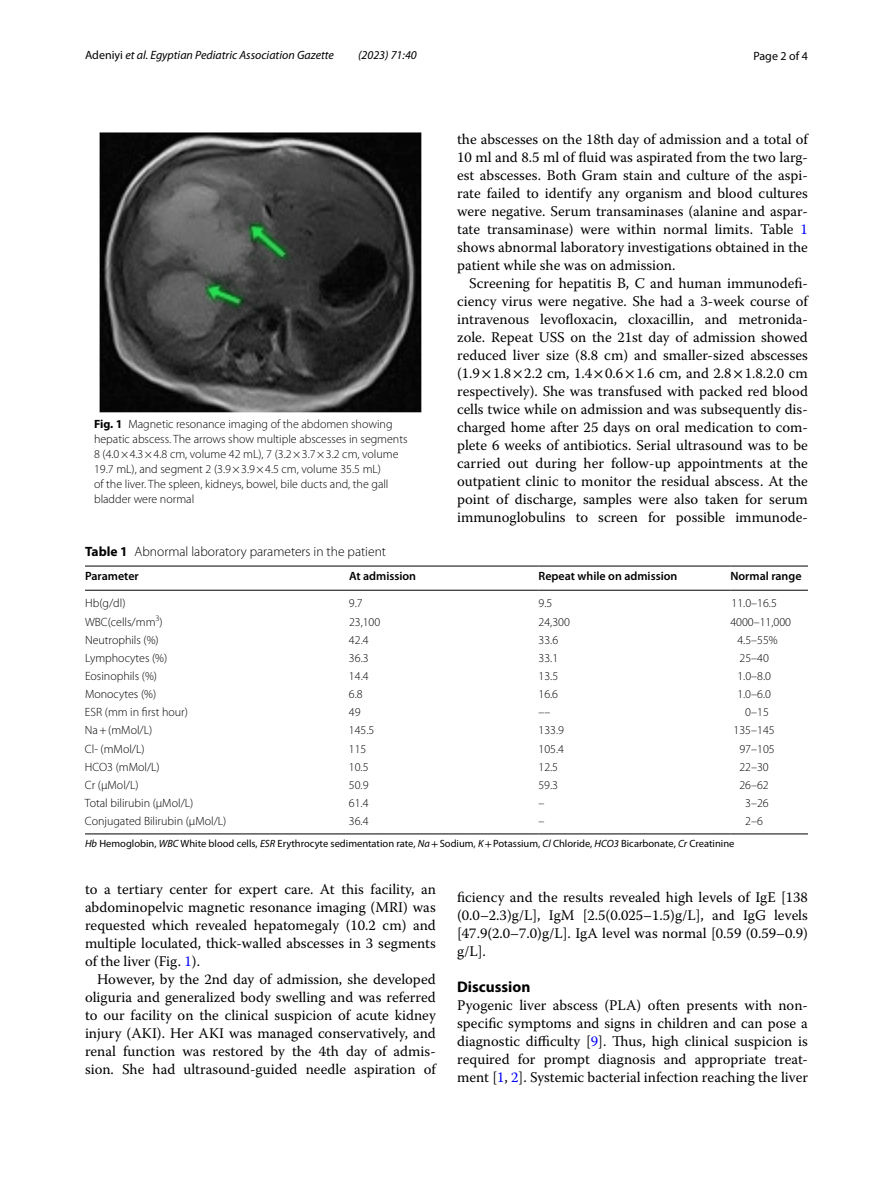
<style>
.page{position:relative;width:893px;height:1187px;background:#fff}
.page>*{position:absolute;margin:0;border:0;box-sizing:border-box;transform-origin:0 0}
.t1{font:700 15.45px "Myriad Pro";color:#000}
.t2{font:14.7px/18px "Warnock Pro";color:#000;text-align:justify}
.t3{font:300 13.5px "Myriad Pro";color:#000}
.t4{font:300 12px/15px "Myriad Pro";color:#000}
.t5{font:italic 12px "Myriad Pro";color:#000}
.t6{font:600 12px "Myriad Pro";color:#000}
.t7{font:12px "Myriad Pro";color:#000}
.t8{font:10.5px "Myriad Pro";color:#000}
.s1{font-style:normal}
.s2{font-weight:700}
.s3{color:#00f}
.s4{font-family:"STIX"}
.s5{font-style:italic}
</style>
<div class="page">
<img style="left:100px;top:133px;width:321px;height:279px">
<hr style="left:85px;top:565px;width:264px;height:1px;background:#000">
<hr style="left:85px;top:590px;width:264px;height:1px;background:#000">
<hr style="left:349px;top:565px;width:190px;height:1px;background:#000">
<hr style="left:349px;top:590px;width:190px;height:1px;background:#000">
<hr style="left:539px;top:565px;width:191px;height:1px;background:#000">
<hr style="left:539px;top:590px;width:191px;height:1px;background:#000">
<hr style="left:730px;top:565px;width:78px;height:1px;background:#000">
<hr style="left:730px;top:590px;width:78px;height:1px;background:#000">
<hr style="left:85px;top:833px;width:264px;height:1px;background:#000">
<hr style="left:349px;top:833px;width:190px;height:1px;background:#000">
<hr style="left:539px;top:833px;width:191px;height:1px;background:#000">
<hr style="left:730px;top:833px;width:78px;height:1px;background:#000">
<p class="t5" style="left:85px;top:48px;width:251px"><span class="s1">Adeniyi</span> et al. Egyptian Pediatric Association Gazette</p>
<p class="t5" style="left:358px;top:48px;width:60px">(2023) 71:40</p>
<p class="t7" style="left:753px;top:48px;width:56px">Page 2 of 4</p>
<p class="t4" style="left:94px;top:416px;width:315px"><span class="s2">Fig. 1</span> Magnetic resonance imaging of the abdomen showing hepatic abscess. The arrows show multiple abscesses in segments 8 (4.0×4.3×4.8 cm, volume 42 mL), 7 (3.2×3.7×3.2 cm, volume 19.7 mL), and segment 2 (3.9×3.9×4.5 cm, volume 35.5 mL)<br>of the liver. The spleen, kidneys, bowel, bile ducts and, the gall bladder were normal</p>
<p class="t3" style="left:85px;top:544px;width:303px"><span class="s2">Table 1</span> Abnormal laboratory parameters in the patient</p>
<p class="t2" style="left:457px;top:130px;width:352px">the abscesses on the 18th day of admission and a total of 10 ml and 8.5 ml of fluid was aspirated from the two larg&shy;est abscesses. Both Gram stain and culture of the aspi&shy;rate failed to identify any organism and blood cultures were negative. Serum transaminases (alanine and aspar&shy;tate transaminase) were within normal limits. Table <span class="s3">1 </span>shows abnormal laboratory investigations obtained in the patient while she was on admission.</p>
<p class="t2" style="left:457px;top:274px;width:352px;text-indent:12px">Screening for hepatitis B, C and human immunodefi&shy;ciency virus were negative. She had a 3-week course of intravenous levofloxacin, cloxacillin, and metronida&shy;zole. Repeat USS on the 21st day of admission showed reduced liver size (8.8 cm) and smaller-sized abscesses (1.9<span class="s4">×</span>1.8<span class="s4">×</span>2.2 cm, 1.4<span class="s4">×</span>0.6<span class="s4">×</span>1.6 cm, and 2.8<span class="s4">×</span>1.8.2.0 cm respectively). She was transfused with packed red blood cells twice while on admission and was subsequently dis&shy;charged home after 25 days on oral medication to com&shy;plete 6 weeks of antibiotics. Serial ultrasound was to be carried out during her follow-up appointments at the outpatient clinic to monitor the residual abscess. At the point of discharge, samples were also taken for serum immunoglobulins to screen for possible immunode-</p>
<p class="t6" style="left:85px;top:568px;width:55px">Parameter</p>
<p class="t6" style="left:349px;top:568px;width:69px">At admission</p>
<p class="t6" style="left:539px;top:568px;width:140px">Repeat while on admission</p>
<p class="t6" style="left:730px;top:568px;width:73px">Normal range</p>
<p class="t4" style="left:85px;top:596px;width:42px">Hb(g/dl)</p>
<p class="t4" style="left:349px;top:596px;width:15px">9.7</p>
<p class="t4" style="left:539px;top:596px;width:15px">9.5</p>
<p class="t4" style="left:731px;top:596px;width:47px">11.0–16.5</p>
<p class="t4" style="left:85px;top:614px;width:79px">WBC(cells/mm<sup>3</sup>)</p>
<p class="t4" style="left:349px;top:614px;width:33px">23,100</p>
<p class="t4" style="left:539px;top:614px;width:33px">24,300</p>
<p class="t4" style="left:730px;top:614px;width:62px">4000–11,000</p>
<p class="t4" style="left:85px;top:632px;width:75px">Neutrophils (%)</p>
<p class="t4" style="left:349px;top:632px;width:21px">42.4</p>
<p class="t4" style="left:539px;top:632px;width:21px">33.6</p>
<p class="t4" style="left:737px;top:632px;width:42px">4.5–55%</p>
<p class="t4" style="left:85px;top:650px;width:84px">Lymphocytes (%)</p>
<p class="t4" style="left:349px;top:650px;width:21px">36.3</p>
<p class="t4" style="left:539px;top:650px;width:21px">33.1</p>
<p class="t4" style="left:739px;top:650px;width:31px">25–40</p>
<p class="t4" style="left:85px;top:668px;width:74px">Eosinophils (%)</p>
<p class="t4" style="left:349px;top:668px;width:21px">14.4</p>
<p class="t4" style="left:538px;top:668px;width:21px">13.5</p>
<p class="t4" style="left:737px;top:668px;width:35px">1.0–8.0</p>
<p class="t4" style="left:85px;top:686px;width:73px">Monocytes (%)</p>
<p class="t4" style="left:349px;top:686px;width:15px">6.8</p>
<p class="t4" style="left:538px;top:686px;width:21px">16.6</p>
<p class="t4" style="left:737px;top:686px;width:35px">1.0–6.0</p>
<p class="t4" style="left:85px;top:705px;width:104px">ESR (mm in first hour)</p>
<p class="t4" style="left:349px;top:705px;width:13px">49</p>
<p class="t4" style="left:538px;top:705px;width:13px">––</p>
<p class="t4" style="left:745px;top:705px;width:25px">0–15</p>
<p class="t4" style="left:85px;top:723px;width:69px">Na+(mMol/L)</p>
<p class="t4" style="left:349px;top:723px;width:27px">145.5</p>
<p class="t4" style="left:538px;top:723px;width:27px">133.9</p>
<p class="t4" style="left:734px;top:723px;width:43px">135–145</p>
<p class="t4" style="left:85px;top:741px;width:61px">Cl- (mMol/L)</p>
<p class="t4" style="left:349px;top:741px;width:19px">115</p>
<p class="t4" style="left:538px;top:741px;width:27px">105.4</p>
<p class="t4" style="left:739px;top:741px;width:37px">97–105</p>
<p class="t4" style="left:85px;top:759px;width:76px">HCO3 (mMol/L)</p>
<p class="t4" style="left:349px;top:759px;width:21px">10.5</p>
<p class="t4" style="left:538px;top:759px;width:21px">12.5</p>
<p class="t4" style="left:739px;top:759px;width:31px">22–30</p>
<p class="t4" style="left:85px;top:777px;width:55px">Cr (µMol/L)</p>
<p class="t4" style="left:349px;top:777px;width:21px">50.9</p>
<p class="t4" style="left:538px;top:777px;width:21px">59.3</p>
<p class="t4" style="left:739px;top:777px;width:31px">26–62</p>
<p class="t4" style="left:85px;top:795px;width:110px">Total bilirubin (μMol/L)</p>
<p class="t4" style="left:349px;top:795px;width:21px">61.4</p>
<p class="t4" style="left:538px;top:795px;width:7px">–</p>
<p class="t4" style="left:745px;top:795px;width:25px">3–26</p>
<p class="t4" style="left:85px;top:814px;width:143px">Conjugated Bilirubin (μMol/L)</p>
<p class="t4" style="left:349px;top:814px;width:21px">36.4</p>
<p class="t4" style="left:538px;top:814px;width:7px">–</p>
<p class="t4" style="left:745px;top:814px;width:19px">2–6</p>
<p class="t8" style="left:85px;top:836px;width:651px"><span class="s5">Hb</span> Hemoglobin, <span class="s5">WBC</span> White blood cells, <span class="s5">ESR</span> Erythrocyte sedimentation rate, <span class="s5">Na</span><span class="s4">+</span>Sodium, <span class="s5">K</span><span class="s4">+</span>Potassium, <span class="s5">Cl</span> Chloride, <span class="s5">HCO3</span> Bicarbonate, <span class="s5">Cr</span> Creatinine</p>
<p class="t2" style="left:85px;top:880px;width:352px">to a tertiary center for expert care. At this facility, an abdominopelvic magnetic resonance imaging (MRI) was requested which revealed hepatomegaly (10.2 cm) and multiple loculated, thick-walled abscesses in 3 segments of the liver (Fig. <span class="s3">1</span>).</p>
<p class="t2" style="left:85px;top:970px;width:352px;text-indent:12px">However, by the 2nd day of admission, she developed oliguria and generalized body swelling and was referred to our facility on the clinical suspicion of acute kidney injury (AKI). Her AKI was managed conservatively, and renal function was restored by the 4th day of admis&shy;sion. She had ultrasound-guided needle aspiration of</p>
<p class="t2" style="left:457px;top:887px;width:352px">ficiency and the results revealed high levels of IgE [138 (0.0–2.3)g/L], IgM [2.5(0.025–1.5)g/L], and IgG levels [47.9(2.0–7.0)g/L]. IgA level was normal [0.59 (0.59–0.9) g/L].</p>
<p class="t1" style="left:457px;top:976px;width:75px">Discussion</p>
<p class="t2" style="left:457px;top:995px;width:352px">Pyogenic liver abscess (PLA) often presents with non&shy;specific symptoms and signs in children and can pose a diagnostic difficulty [<span class="s3">9</span>]. Thus, high clinical suspicion is required for prompt diagnosis and appropriate treat&shy;ment [<span class="s3">1</span>, <span class="s3">2</span>]. Systemic bacterial infection reaching the liver</p>
</div>
